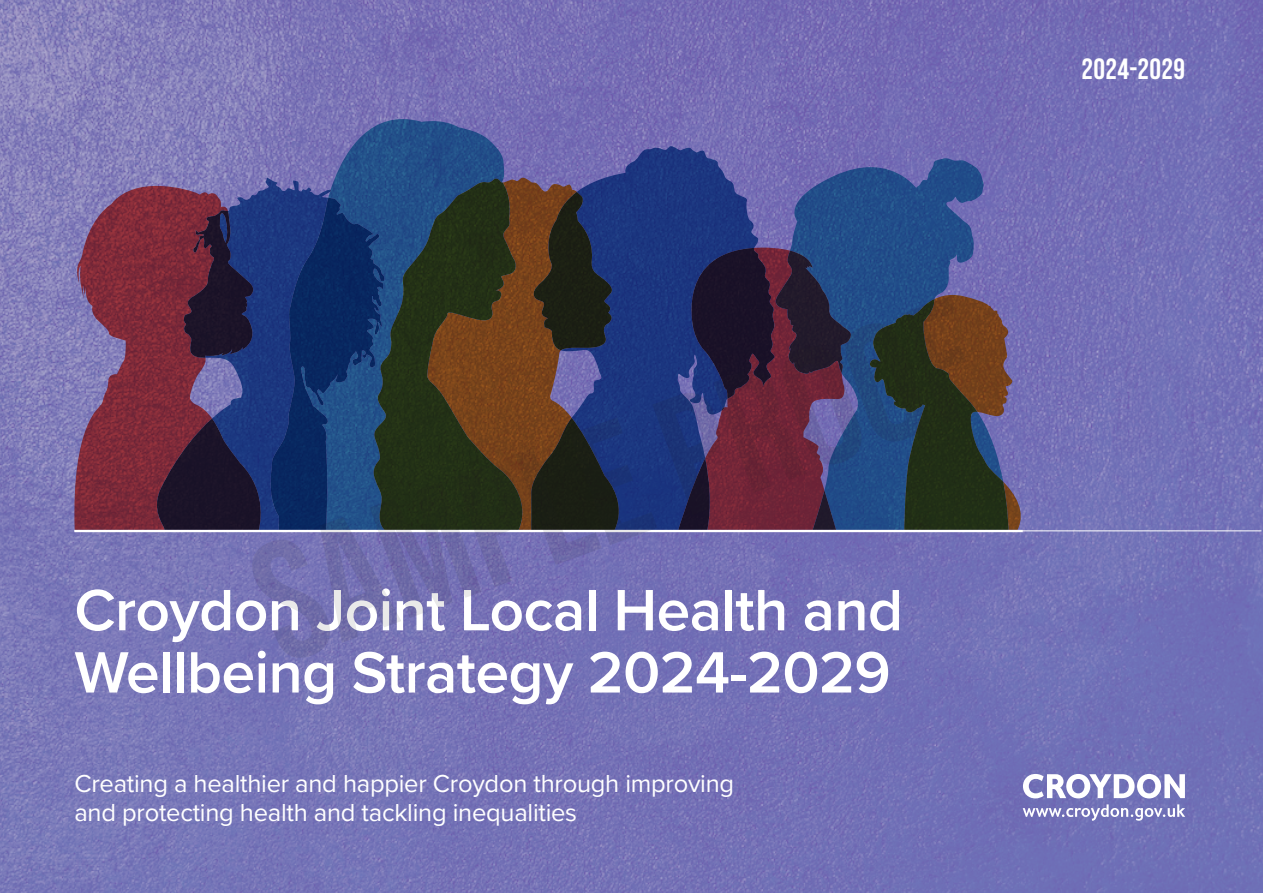
<style>
.page{position:relative;width:1263px;height:893px;background:#fff}
.page>*{position:absolute;margin:0;border:0;box-sizing:border-box;transform-origin:0 0}
.t1{font:600 60.45px/62.2px "Proxima Nova";letter-spacing:-.01em;color:#fff}
.t2{font:29.25px "Bebas Neue";letter-spacing:.01em;color:#fff}
.t3{font:25.5px/28.5px "Proxima Nova";letter-spacing:-.01em;color:#fff}
</style>
<div class="page">
<img style="left:0;top:0;width:1263px;height:893px">
<svg style="left:1023px;top:774px;width:162px;height:24px"></svg>
<svg style="left:1023px;top:804px;width:162px;height:17px"></svg>
<svg style="left:73px;top:186px;width:77px;height:344px"></svg>
<svg style="left:561px;top:146px;width:198px;height:384px;fill:#1b3680"></svg>
<svg style="left:531px;top:192px;width:95px;height:338px"></svg>
<svg style="left:779px;top:158px;width:224px;height:372px;fill:#23508b"></svg>
<svg style="left:870px;top:295px;width:152px;height:235px"></svg>
<svg style="left:678px;top:248px;width:174px;height:282px"></svg>
<svg style="left:301px;top:119px;width:204px;height:60px"></svg>
<svg style="left:150px;top:178px;width:234px;height:352px"></svg>
<svg style="left:371px;top:179px;width:158px;height:351px"></svg>
<hr style="left:74px;top:530px;width:1187px;height:1px;background:#fff">
<hr style="left:74px;top:530px;width:949px;height:2px;background:#fff">
<p class="t2" style="left:1081px;top:53px;width:105px">2024-2029</p>
<p class="t1" style="left:74px;top:577px;width:830px">Croydon Joint Local Health and<br>Wellbeing Strategy 2024-2029</p>
<p class="t3" style="left:74px;top:768px;width:661px">Creating a healthier and happier Croydon through improving and protecting health and tackling inequalities</p>
</div>
